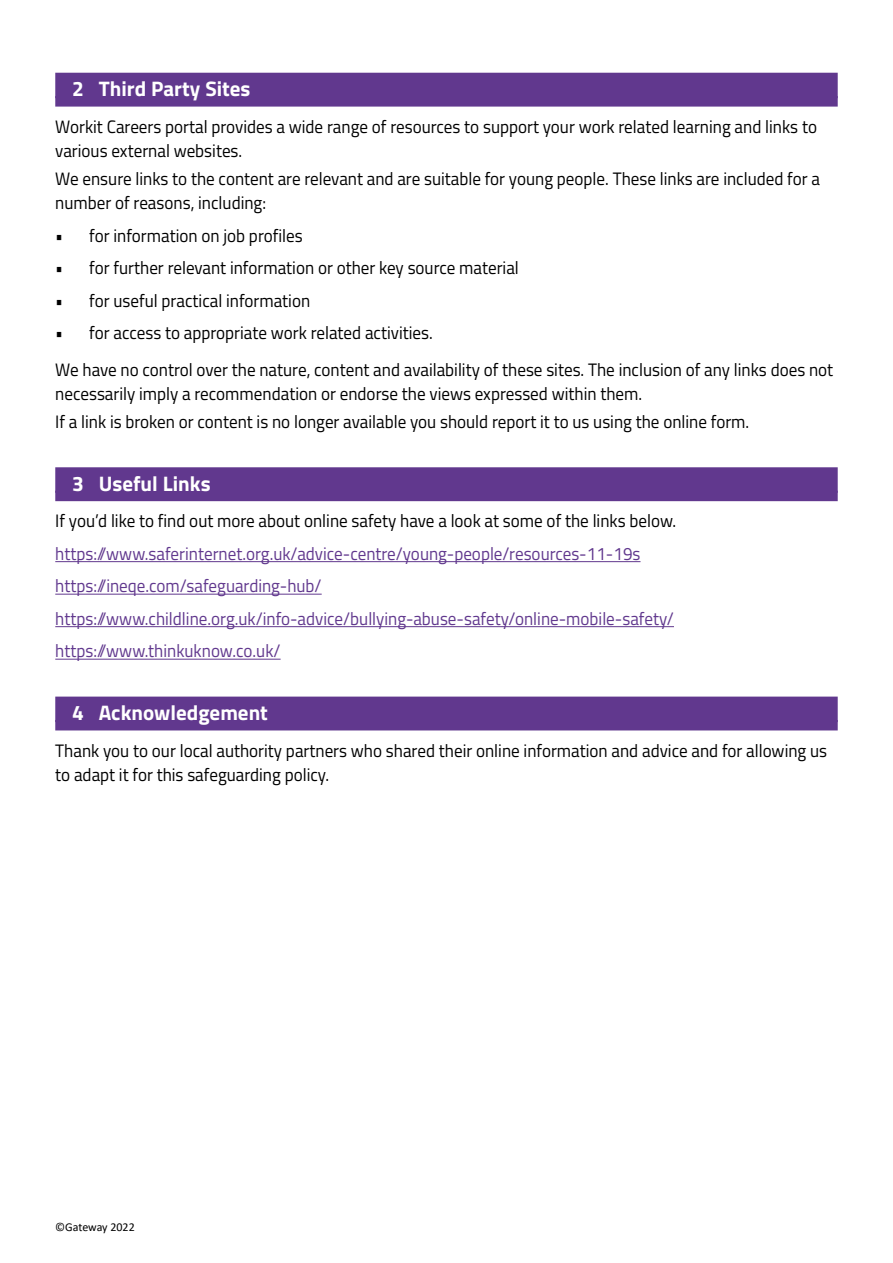
<style>
.page{position:relative;width:893px;height:1263px;background:#fff}
.page>*{position:absolute;margin:0;border:0;box-sizing:border-box;transform-origin:0 0}
.t1{font:700 21px "Titillium Web";color:#fff}
.t2{font:18px/24px "Titillium Web";color:#000;scale:.95 1}
.t3{font:18px/32.5px "Titillium Web";color:#61388e;scale:.95 1}
.t4{font:12px "Calibri";letter-spacing:-.005em;color:#000}
</style>
<div class="page">
<div style="left:55px;top:73px;width:783px;height:25px;background:#61388e"></div>
<div style="left:55px;top:96px;width:783px;height:11px;background:#61388e"></div>
<div style="left:55px;top:467px;width:783px;height:26px;background:#61388e"></div>
<div style="left:55px;top:491px;width:783px;height:10px;background:#61388e"></div>
<hr style="left:55px;top:561px;width:585px;height:1px;background:#61388e">
<hr style="left:55px;top:594px;width:267px;height:1px;background:#61388e">
<hr style="left:55px;top:626px;width:619px;height:1px;background:#61388e">
<hr style="left:55px;top:659px;width:226px;height:1px;background:#61388e">
<div style="left:55px;top:697px;width:783px;height:25px;background:#61388e"></div>
<div style="left:55px;top:720px;width:783px;height:10px;background:#61388e"></div>
<p class="t1" style="left:72px;top:73px;width:180px">2 Third Party Sites</p>
<p class="t2" style="left:55px;top:114px;width:803px">Workit Careers portal provides a wide range of resources to support your work related learning and links to various external websites.</p>
<p class="t2" style="left:55px;top:166px;width:806px">We ensure links to the content are relevant and are suitable for young people. These links are included for a number of reasons, including:</p>
<p class="t2" style="left:55px;top:222px;width:262px">• for information on job profiles</p>
<p class="t2" style="left:55px;top:255px;width:489px">• for further relevant information or other key source material</p>
<p class="t2" style="left:55px;top:287px;width:270px">• for useful practical information</p>
<p class="t2" style="left:55px;top:314px;width:820px;line-height:36.8px">• for access to appropriate work related activities.<br>We have no control over the nature, content and availability of these sites. The inclusion of any links does not</p>
<p class="t2" style="left:55px;top:379px;width:732px;line-height:28.2px">necessarily imply a recommendation or endorse the views expressed within them.<br>If a link is broken or content is no longer available you should report it to us using the online form.</p>
<p class="t1" style="left:72px;top:467px;width:140px">3 Useful Links</p>
<p class="t2" style="left:55px;top:508px;width:655px">If you’d like to find out more about online safety have a look at some of the links below.</p>
<p class="t3" style="left:55px;top:536px;width:653px">https://www.saferinternet.org.uk/advice-centre/young-people/resources-11-19s https://ineqe.com/safeguarding-hub/ https://www.childline.org.uk/info-advice/bullying-abuse-safety/online-mobile-safety/ https://www.thinkuknow.co.uk/</p>
<p class="t1" style="left:72px;top:696px;width:197px">4 Acknowledgement</p>
<p class="t2" style="left:55px;top:737px;width:814px">Thank you to our local authority partners who shared their online information and advice and for allowing us to adapt it for this safeguarding policy.</p>
<p class="t4" style="left:55px;top:1218px;width:81px">©Gateway 2022</p>
</div>
